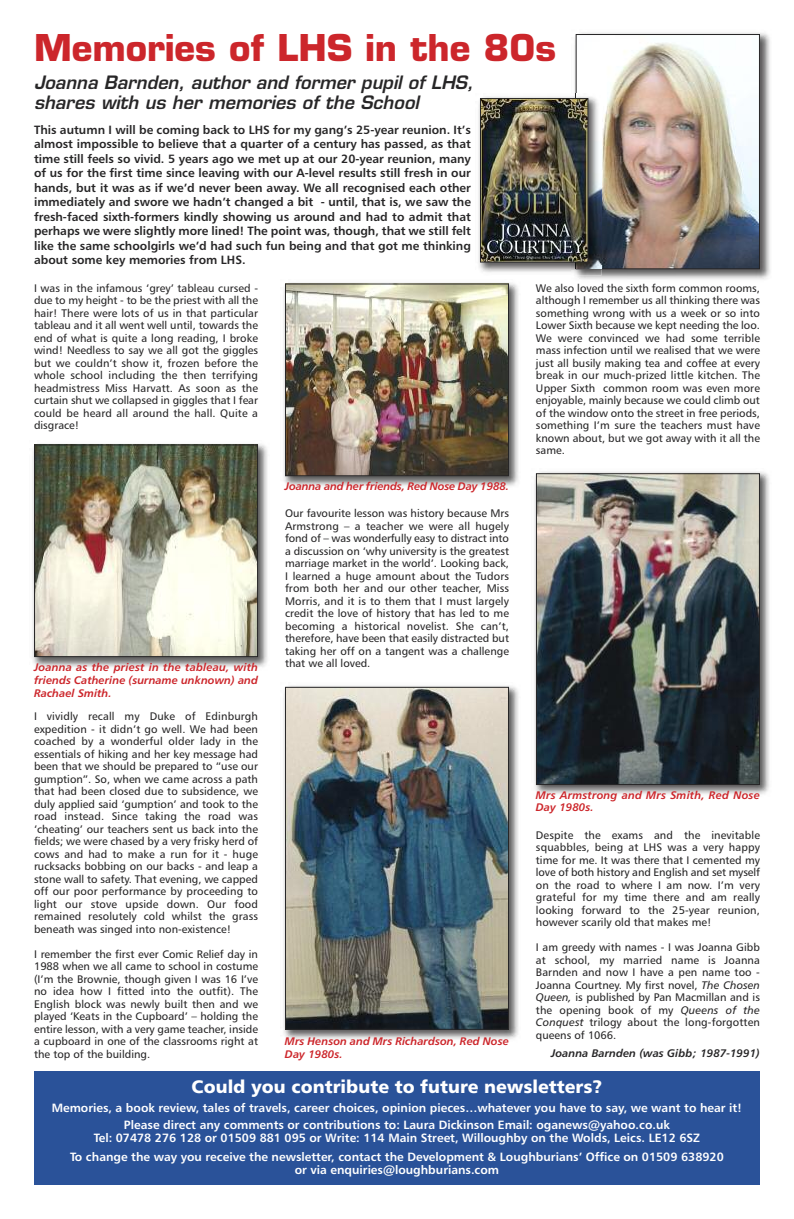
<style>
.page{position:relative;width:794px;height:1219px;background:#fff}
.page>*{position:absolute;margin:0;border:0;box-sizing:border-box;transform-origin:0 0}
.t1{font:700 36px "Eurostile";color:#cc262b}
.t2{font:italic 600 18px/20px "Eurostile";color:#272627}
.t3{font:18px "Humanist 777 BT Black B";color:#fff}
.t4{font:12px/14.5px "Humanist 777 BT Bold B";color:#272627;text-align:justify}
.t5{font:12px/17px "Humanist 777 BT Bold B";color:#fff;text-align:center}
.t6{font:11px/12.5px "Humanist 777 BT Roman B";color:#272627;text-align:justify}
.t7{font:11px/13px "Humanist 777 BT Bold Italic B";color:#cc262b}
.t8{font:11px "Humanist 777 BT Bold Italic B";color:#272627}
.s1{font-family:"Humanist 777 BT Italic B"}
</style>
<div class="page">
<div style="left:34px;top:1071px;width:726px;height:114px;background:#2a5299"></div>
<img style="left:574px;top:32px;width:196px;height:248px">
<img style="left:577px;top:36px;width:181px;height:231px">
<div style="left:575px;top:34px;width:185px;height:235px;border:1px solid #272627"></div>
<img style="left:32px;top:443px;width:236px;height:224px">
<img style="left:36px;top:446px;width:220px;height:209px">
<div style="left:34px;top:444px;width:224px;height:213px;border:1px solid #272627"></div>
<img style="left:283px;top:282px;width:236px;height:204px">
<img style="left:287px;top:285px;width:220px;height:189px">
<div style="left:285px;top:283px;width:224px;height:193px;border:1px solid #272627"></div>
<img style="left:283px;top:685px;width:236px;height:355px">
<img style="left:287px;top:689px;width:220px;height:339px">
<div style="left:285px;top:687px;width:224px;height:343px;border:1px solid #272627"></div>
<img style="left:534px;top:471px;width:236px;height:324px">
<img style="left:538px;top:475px;width:220px;height:308px">
<div style="left:536px;top:473px;width:224px;height:312px;border:1px solid #272627"></div>
<img style="left:478px;top:94px;width:123px;height:182px">
<svg style="left:575px;top:268px;width:26px;height:2px"></svg>
<img style="left:482px;top:100px;width:104px;height:161px">
<div style="left:480px;top:98px;width:108px;height:165px;border:1px solid #272627"></div>
<h1 class="t1" style="left:34px;top:34px;width:523px">Memories of LHS in the 80s</h1>
<h2 class="t2" style="left:34px;top:74px;width:441px">Joanna Barnden, author and former pupil of LHS, shares with us her memories of the School</h2>
<p class="t4" style="left:34px;top:123px;width:438px">This autumn I will be coming back to LHS for my gang’s 25-year reunion. It’s almost impossible to believe that a quarter of a century has passed, as that time still feels so vivid. 5 years ago we met up at our 20-year reunion, many of us for the first time since leaving with our A-level results still fresh in our hands, but it was as if we’d never been away. We all recognised each other immediately and swore we hadn’t changed a bit - until, that is, we saw the fresh-faced sixth-formers kindly showing us around and had to admit that perhaps we were slightly more lined! The point was, though, that we still felt like the same schoolgirls we’d had such fun being and that got me thinking about some key memories from LHS.</p>
<p class="t6" style="left:34px;top:282px;width:225px">I was in the infamous ‘grey’ tableau cursed - due to my height - to be the priest with all the hair! There were lots of us in that particular tableau and it all went well until, towards the end of what is quite a long reading, I broke wind! Needless to say we all got the giggles but we couldn’t show it, frozen before the whole school including the then terrifying headmistress Miss Harvatt. As soon as the curtain shut we collapsed in giggles that I fear could be heard all around the hall. Quite a disgrace!</p>
<p class="t7" style="left:34px;top:661px;width:225px;text-align:justify">Joanna as the priest in the tableau, with friends Catherine (surname unknown) and Rachael Smith.</p>
<p class="t6" style="left:34px;top:711px;width:225px">I vividly recall my Duke of Edinburgh expedition - it didn’t go well. We had been coached by a wonderful older lady in the essentials of hiking and her key message had been that we should be prepared to “use our gumption”. So, when we came across a path that had been closed due to subsidence, we duly applied said ‘gumption’ and took to the road instead. Since taking the road was ‘cheating’ our teachers sent us back into the fields; we were chased by a very frisky herd of cows and had to make a run for it - huge rucksacks bobbing on our backs - and leap a stone wall to safety. That evening, we capped off our poor performance by proceeding to light our stove upside down. Our food remained resolutely cold whilst the grass beneath was singed into non-existence!</p>
<p class="t6" style="left:34px;top:948px;width:225px">I remember the first ever Comic Relief day in 1988 when we all came to school in costume (I’m the Brownie, though given I was 16 I’ve no idea how I fitted into the outfit). The English block was newly built then and we played ‘Keats in the Cupboard’ – holding the entire lesson, with a very game teacher, inside a cupboard in one of the classrooms right at the top of the building.</p>
<p class="t7" style="left:285px;top:481px;width:225px">Joanna and her friends, Red Nose Day 1988.</p>
<p class="t6" style="left:285px;top:508px;width:225px">Our favourite lesson was history because Mrs Armstrong – a teacher we were all hugely fond of – was wonderfully easy to distract into a discussion on ‘why university is the greatest marriage market in the world’. Looking back, I learned a huge amount about the Tudors from both her and our other teacher, Miss Morris, and it is to them that I must largely credit the love of history that has led to me becoming a historical novelist. She can’t, therefore, have been that easily distracted but taking her off on a tangent was a challenge that we all loved.</p>
<p class="t7" style="left:285px;top:1036px;width:225px;line-height:12.5px">Mrs Henson and Mrs Richardson, Red Nose<br>Day 1980s.</p>
<p class="t6" style="left:536px;top:282px;width:225px">We also loved the sixth form common rooms, although I remember us all thinking there was something wrong with us a week or so into Lower Sixth because we kept needing the loo.<br>We were convinced we had some terrible mass infection until we realised that we were just all busily making tea and coffee at every break in our much-prized little kitchen. The Upper Sixth common room was even more enjoyable, mainly because we could climb out of the window onto the street in free periods, something I’m sure the teachers must have known about, but we got away with it all the same.</p>
<p class="t7" style="left:536px;top:790px;width:225px;line-height:12.5px">Mrs Armstrong and Mrs Smith, Red Nose<br>Day 1980s.</p>
<p class="t6" style="left:536px;top:830px;width:225px">Despite the exams and the inevitable squabbles, being at LHS was a very happy time for me. It was there that I cemented my love of both history and English and set myself on the road to where I am now. I’m very grateful for my time there and am really looking forward to the 25-year reunion, however scarily old that makes me!</p>
<p class="t6" style="left:536px;top:942px;width:225px">I am greedy with names - I was Joanna Gibb at school, my married name is Joanna Barnden and now I have a pen name too - Joanna Courtney. My first novel, <span class="s1">The Chosen Queen,</span> is published by Pan Macmillan and is the opening book of my <span class="s1">Queens of the Conquest</span> trilogy about the long-forgotten queens of 1066.</p>
<p class="t8" style="left:551px;top:1049px;width:210px">Joanna Barnden (was Gibb; 1987-1991)</p>
<h2 class="t3" style="left:191px;top:1079px;width:412px">Could you contribute to future newsletters?</h2>
<p class="t5" style="left:52px;top:1100px;width:692px">Memories, a book review, tales of travels, career choices, opinion pieces…whatever you have to say, we want to hear it!<br>Please direct any comments or contributions to: Laura Dickinson Email: oganews@yahoo.co.uk</p>
<p class="t5" style="left:70px;top:1129px;width:655px;line-height:19px">Tel: 07478 276 128 or 01509 881 095 or Write: 114 Main Street, Willoughby on the Wolds, Leics. LE12 6SZ<br>To change the way you receive the newsletter, contact the Development &amp; Loughburians’ Office on 01509 638920</p>
<p class="t5" style="left:295px;top:1162px;width:206px">or via enquiries@loughburians.com</p>
</div>
